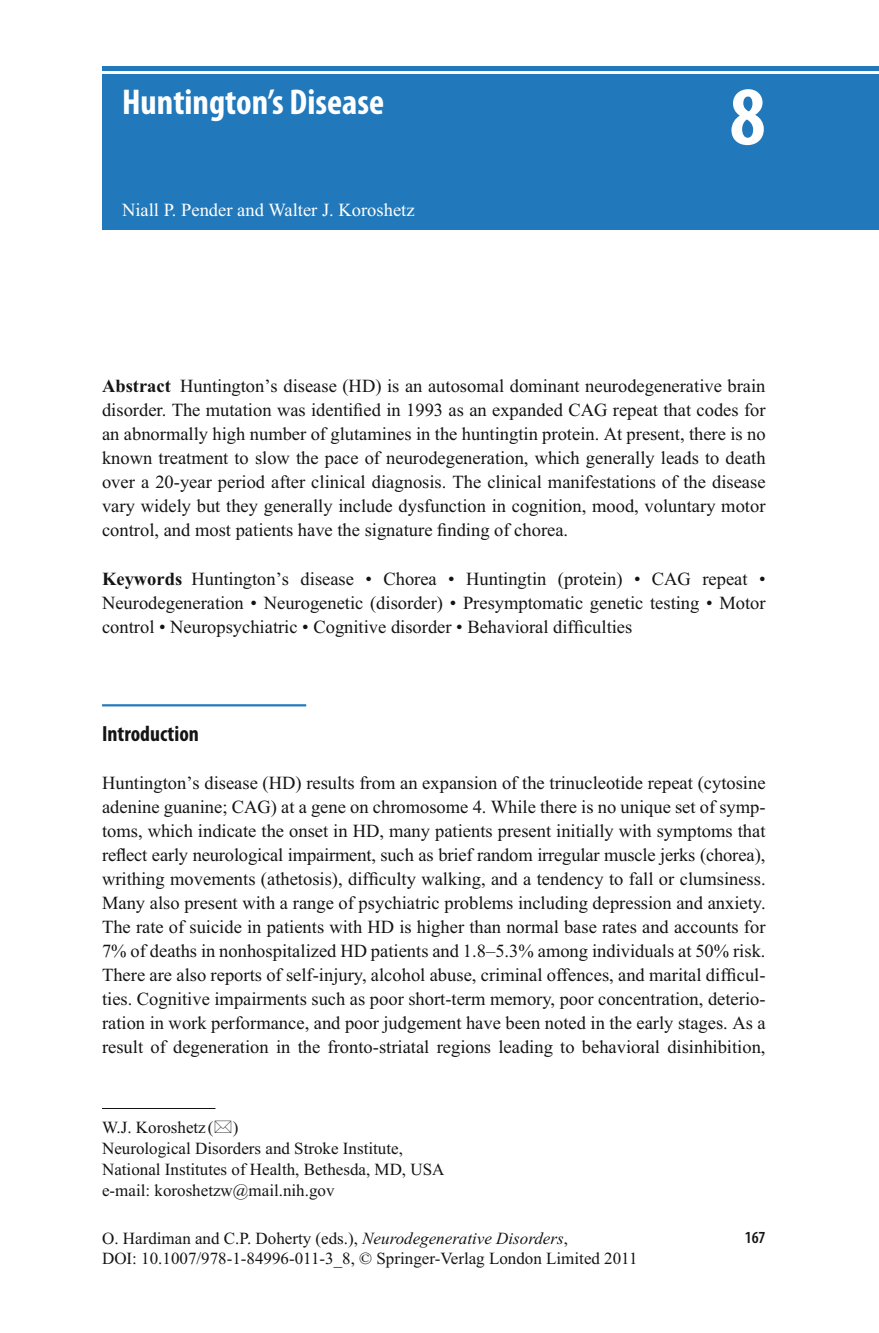
<style>
.page{position:relative;width:879px;height:1333px;background:#fff}
.page>*{position:absolute;margin:0;border:0;box-sizing:border-box;transform-origin:0 0}
.t1{font:700 condensed 84px "Myriad Pro";color:#fff}
.t2{font:700 condensed 36px "Myriad Pro";color:#fff}
.t3{font:700 condensed 22px "Myriad Pro";color:#131413}
.t4{font:18.4px/24px "Times New Roman";color:#131413;text-align:justify}
.t5{font:18.4px "Times New Roman";color:#fff}
.t6{font:17px/21px "Times New Roman";color:#131413}
.t7{font:600 condensed 17px "Myriad Pro";color:#131413}
.s1{font-weight:700}
.s2{font-style:italic}
</style>
<div class="page">
<hr style="left:102px;top:66px;width:777px;height:4px;background:#2178ba">
<div style="left:102px;top:74px;width:777px;height:156px;background:#2178ba"></div>
<hr style="left:102px;top:704px;width:204px;height:2px;background:#2178ba">
<hr style="left:102px;top:1107px;width:113px;height:1px;background:#131413">
<h2 class="t2" style="left:122px;top:82px;width:263px">Huntington’s Disease</h2>
<p class="t5" style="left:122px;top:197px;width:294px">Niall P. Pender and Walter J. Koroshetz</p>
<h1 class="t1" style="left:730px;top:70px;width:37px">8</h1>
<p class="t4" style="left:102px;top:374px;width:665px"><span class="s1">Abstract</span> Huntington’s disease (HD) is an autosomal dominant neurodegenerative brain disorder. The mutation was identified in 1993 as an expanded CAG repeat that codes for an abnormally high number of glutamines in the huntingtin protein. At present, there is no known treatment to slow the pace of neurodegeneration, which generally leads to death over a 20-year period after clinical diagnosis. The clinical manifestations of the disease vary widely but they generally include dysfunction in cognition, mood, voluntary motor control, and most patients have the signature finding of chorea.</p>
<p class="t4" style="left:102px;top:566px;width:665px"><span class="s1">Keywords</span> Huntington’s disease • Chorea • Huntingtin (protein) • CAG repeat • Neurodegeneration • Neurogenetic (disorder) • Presymptomatic genetic testing • Motor control • Neuropsychiatric • Cognitive disorder • Behavioral difficulties</p>
<p class="t3" style="left:102px;top:721px;width:98px">Introduction</p>
<p class="t4" style="left:102px;top:770px;width:665px">Huntington’s disease (HD) results from an expansion of the trinucleotide repeat (cytosine adenine guanine; CAG) at a gene on chromosome 4. While there is no unique set of symp&shy;toms, which indicate the onset in HD, many patients present initially with symptoms that reflect early neurological impairment, such as brief random irregular muscle jerks (chorea), writhing movements (athetosis), difficulty walking, and a tendency to fall or clumsiness.<br>Many also present with a range of psychiatric problems including depression and anxiety.<br>The rate of suicide in patients with HD is higher than normal base rates and accounts for 7% of deaths in nonhospitalized HD patients and 1.8–5.3% among individuals at 50% risk.<br>There are also reports of self-injury, alcohol abuse, criminal offences, and marital difficul&shy;ties. Cognitive impairments such as poor short-term memory, poor concentration, deterio&shy;ration in work performance, and poor judgement have been noted in the early stages. As a result of degeneration in the fronto-striatal regions leading to behavioral disinhibition,</p>
<p class="t6" style="left:102px;top:1115px;width:344px">W.J. Koroshetz ( )<br>Neurological Disorders and Stroke Institute, National Institutes of Health, Bethesda, MD, USA e-mail: koroshetzw@mail.nih.gov</p>
<p class="t6" style="left:102px;top:1226px;width:467px">O. Hardiman and C.P. Doherty (eds.), <span class="s2">Neurodegenerative Disorders</span>,</p>
<p class="t7" style="left:745px;top:1228px;width:22px">167</p>
<p class="t6" style="left:102px;top:1246px;width:537px">DOI: 10.1007/978-1-84996-011-3_8, © Springer-Verlag London Limited 2011</p>
</div>
